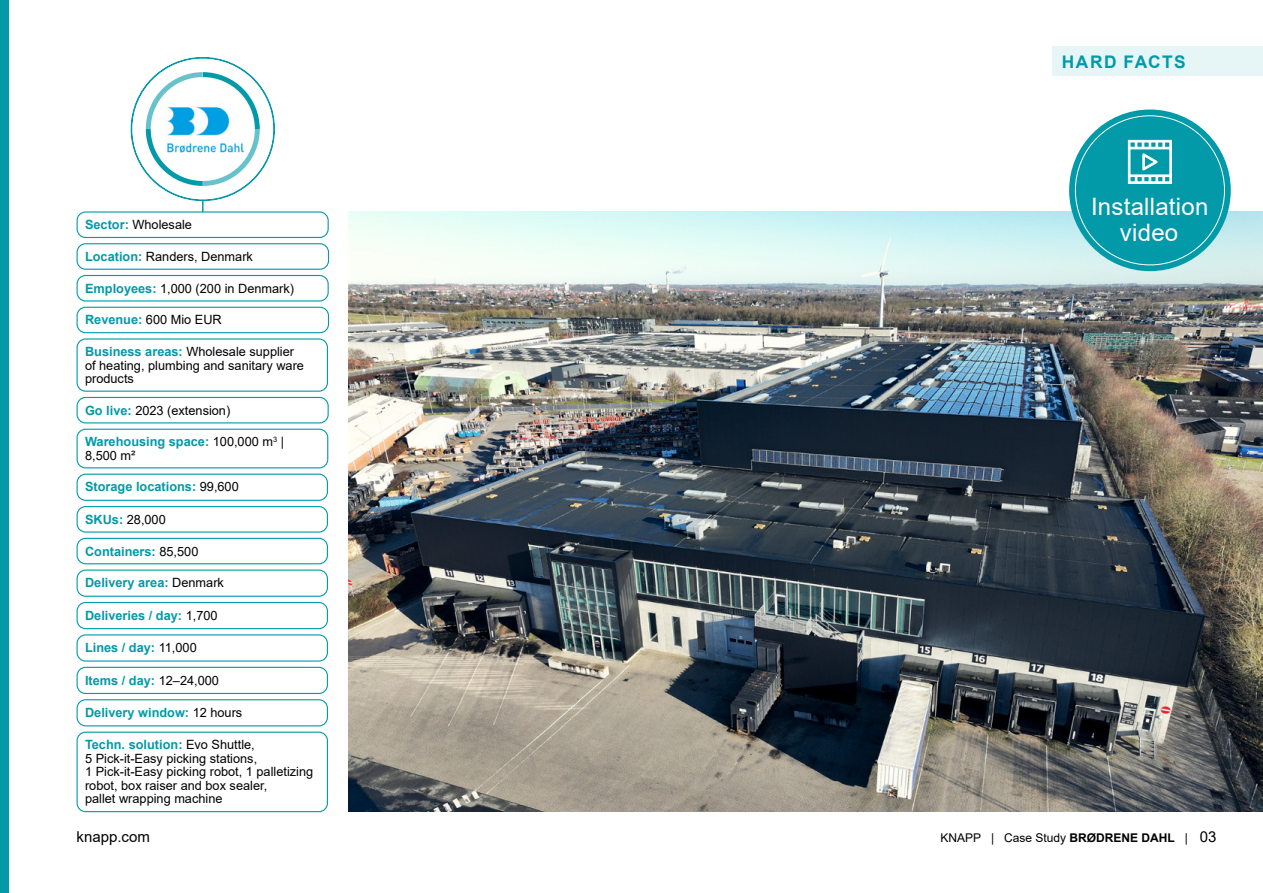
<style>
.page{position:relative;width:1263px;height:893px;background:#fff}
.page>*{position:absolute;margin:0;border:0;box-sizing:border-box;transform-origin:0 0}
.t1{font:24px/25.5px "Arial";letter-spacing:.01em;color:#fff;text-align:center}
.t2{font:700 17.4px "Arial";letter-spacing:.085em;color:#029aa9}
.t3{font:15px "Arial";color:#000}
.t4{font:12.75px/13.5px "Arial";color:#000}
.t5{font:700 12.75px/13.5px "Arial";color:#029aa9}
.t6{font:12px "Arial";color:#000}
.s1{font-weight:700;color:#029aa9}
.s2{font-weight:400;color:#000}
.s3{font-weight:700}
.s4{font-size:15px}
</style>
<div class="page">
<div style="left:0;top:0;width:9px;height:893px;background:#029aa9"></div>
<div style="left:1052px;top:47px;width:211px;height:29px;background:#e6f5f6"></div>
<img style="left:349px;top:211px;width:914px;height:601px">
<svg style="left:130px;top:57px;width:145px;height:154px"></svg>
<div style="left:77px;top:569px;width:251px;height:28px;border:1px solid #029aa9;border-radius:9px"></div>
<div style="left:77px;top:602px;width:251px;height:27px;border:1px solid #029aa9;border-radius:9px"></div>
<div style="left:77px;top:667px;width:251px;height:27px;border:1px solid #029aa9;border-radius:9px"></div>
<div style="left:77px;top:634px;width:251px;height:28px;border:1px solid #029aa9;border-radius:9px"></div>
<div style="left:77px;top:699px;width:251px;height:27px;border:1px solid #029aa9;border-radius:9px"></div>
<div style="left:77px;top:538px;width:251px;height:26px;border:1px solid #029aa9;border-radius:9px"></div>
<div style="left:77px;top:506px;width:251px;height:27px;border:1px solid #029aa9;border-radius:9px"></div>
<div style="left:77px;top:732px;width:251px;height:80px;border:1px solid #029aa9;border-radius:9px"></div>
<div style="left:77px;top:338px;width:251px;height:54px;border:1px solid #029aa9;border-radius:9px"></div>
<div style="left:77px;top:474px;width:251px;height:27px;border:1px solid #029aa9;border-radius:9px"></div>
<div style="left:77px;top:429px;width:251px;height:39px;border:1px solid #029aa9;border-radius:9px"></div>
<div style="left:77px;top:397px;width:252px;height:26px;border:1px solid #029aa9;border-radius:9px"></div>
<div style="left:77px;top:275px;width:252px;height:26px;border:1px solid #029aa9;border-radius:9px"></div>
<div style="left:77px;top:243px;width:252px;height:27px;border:1px solid #029aa9;border-radius:9px"></div>
<div style="left:77px;top:211px;width:252px;height:27px;border:1px solid #029aa9;border-radius:9px"></div>
<div style="left:77px;top:307px;width:252px;height:26px;border:1px solid #029aa9;border-radius:9px"></div>
<div style="left:1069px;top:110px;width:162px;height:161px;background:#029aa9;border-radius:50%"></div>
<svg style="left:1128px;top:140px;width:44px;height:44px"></svg>
<p class="t4" style="left:85px;top:218px;width:108px"><span class="s1">Sector:</span> Wholesale</p>
<p class="t4" style="left:85px;top:250px;width:169px"><span class="s1">Location:</span> Randers, Denmark</p>
<p class="t4" style="left:85px;top:281px;width:211px"><span class="s1">Employees:</span> 1,000 (200 in Denmark)</p>
<p class="t4" style="left:85px;top:313px;width:138px"><span class="s1">Revenue:</span> 600 Mio EUR</p>
<p class="t4" style="left:85px;top:345px;width:220px"><span class="s1">Business areas:</span> Wholesale supplier of heating, plumbing and sanitary ware products</p>
<p class="t4" style="left:85px;top:403px;width:147px"><span class="s1">Go live:</span> 2023 (extension)</p>
<p class="t5" style="left:85px;top:435px;width:201px">Warehousing space: <span class="s2">100,000 m</span><sup>3</sup> <span class="s2">|<br>8,500 m²</span></p>
<p class="t5" style="left:85px;top:480px;width:155px">Storage locations: <span class="s2">99,600</span></p>
<p class="t4" style="left:85px;top:512px;width:82px"><span class="s1">SKUs:</span> 28,000</p>
<p class="t5" style="left:85px;top:544px;width:115px">Containers: <span class="s2">85,500</span></p>
<p class="t5" style="left:85px;top:576px;width:140px">Delivery area: <span class="s2">Denmark</span></p>
<p class="t5" style="left:85px;top:609px;width:134px">Deliveries / day: <span class="s2">1,700</span></p>
<p class="t5" style="left:85px;top:641px;width:113px">Lines / day: <span class="s2">11,000</span></p>
<p class="t5" style="left:85px;top:673px;width:135px">Items / day: <span class="s2">12–24,000</span></p>
<p class="t5" style="left:85px;top:706px;width:159px">Delivery window: <span class="s2">12 hours</span></p>
<p class="t4" style="left:85px;top:738px;width:230px"><span class="s1">Techn. solution:</span> Evo Shuttle,<br>5 Pick-it-Easy picking stations,<br>1 Pick-it-Easy picking robot, 1 palletizing robot, box raiser and box sealer,<br>pallet wrapping machine</p>
<p class="t3" style="left:77px;top:826px;width:75px">knapp.com</p>
<h2 class="t2" style="left:1062px;top:49px;width:125px">HARD FACTS</h2>
<h1 class="t1" style="left:1091px;top:194px;width:119px">Installation video</h1>
<p class="t6" style="left:941px;top:829px;width:277px">KNAPP | Case Study <span class="s3">BRØDRENE DAHL</span> | <span class="s4">03</span></p>
</div>
